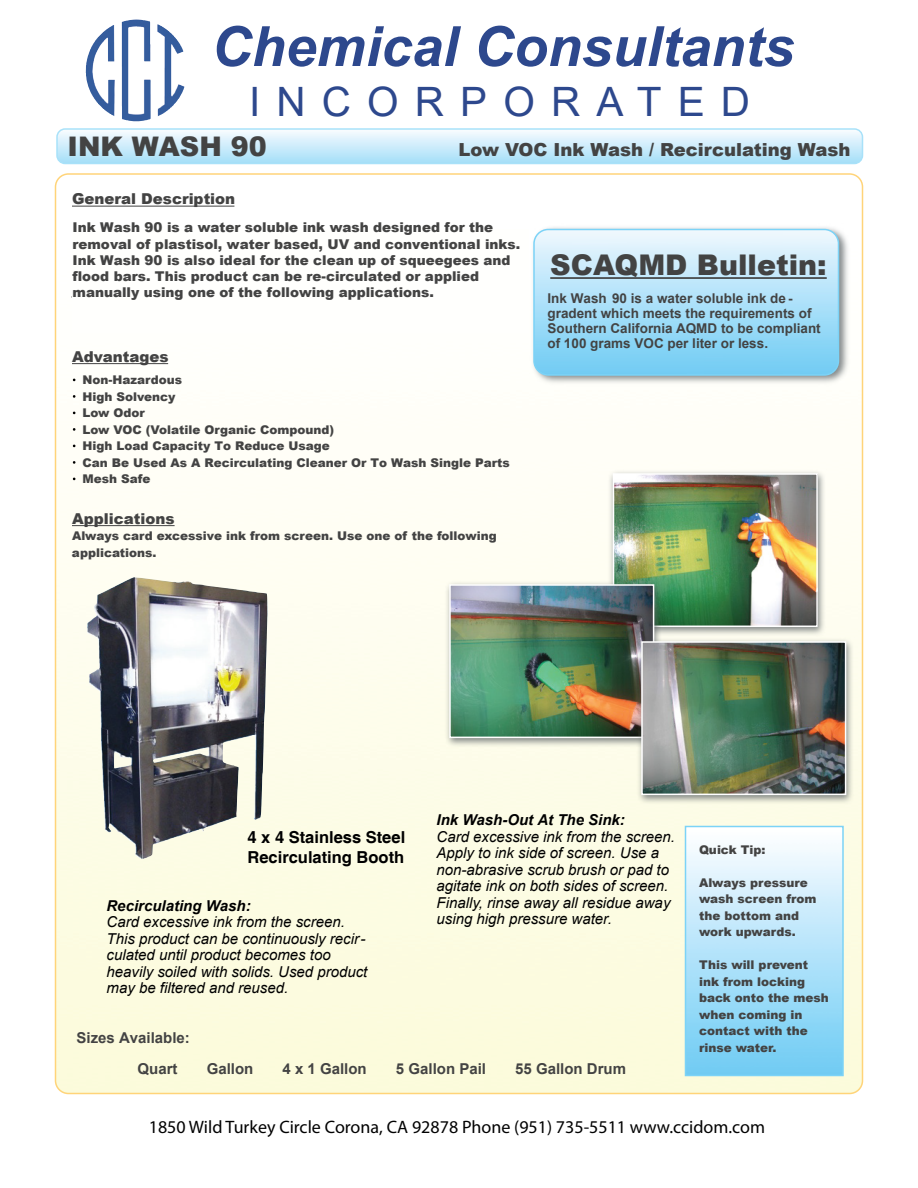
<style>
.page{position:relative;width:918px;height:1188px;background:#fff}
.page>*{position:absolute;margin:0;border:0;box-sizing:border-box;transform-origin:0 0}
.t1{font:italic 700 55.5px "Arial";color:#2d488d}
.t2{font:40.5px "Arial";letter-spacing:.4em;color:#2d488d}
.t3{font:900 28.5px "Arial";color:#434343}
.t4{font:900 27px "Arial";color:#434343}
.t5{font:18px "Myriad Pro";color:#020202}
.t6{font:900 18px "Arial";color:#434343}
.t7{font:700 16.5px/19.5px "Helvetica";color:#000}
.t8{font:italic 15px/16.5px "Arial";color:#000}
.t9{font:700 15px/31.5px "Arial";color:#434343}
.t10{font:900 15px "Arial";color:#434343}
.t11{font:italic 700 15px "Arial";color:#000}
.t12{font:900 13.5px/16.2px "Arial";color:#434343}
.t13{font:700 13.5px/15px "Arial";color:#434343}
.t14{font:900 12px/16.5px "Arial";color:#434343}
</style>
<div class="page">
<img style="left:56px;top:176px;width:806px;height:918px">
<div style="left:56px;top:128px;width:807px;height:36px;border:2px solid #7cd3f7;border-radius:8px"></div>
<hr style="left:72px;top:206px;width:162px;height:1px;background:#434343">
<hr style="left:72px;top:363px;width:96px;height:1px;background:#434343">
<hr style="left:72px;top:525px;width:103px;height:1px;background:#434343">
<img style="left:87px;top:578px;width:174px;height:281px">
<img style="left:530px;top:224px;width:322px;height:163px">
<img style="left:534px;top:230px;width:304px;height:145px">
<div style="left:533px;top:229px;width:306px;height:147px;border:2px solid #7cd3f7;border-radius:14px"></div>
<hr style="left:550px;top:277px;width:277px;height:2px;background:#434343">
<img style="left:608px;top:470px;width:218px;height:168px">
<img style="left:616px;top:476px;width:199px;height:148px">
<div style="left:613px;top:473px;width:205px;height:154px;border:2px solid #fff"></div>
<img style="left:444px;top:580px;width:219px;height:168px">
<img style="left:452px;top:587px;width:199px;height:148px">
<div style="left:449px;top:584px;width:205px;height:154px;border:2px solid #fff"></div>
<img style="left:636px;top:638px;width:219px;height:168px">
<img style="left:644px;top:644px;width:199px;height:148px">
<div style="left:641px;top:641px;width:205px;height:154px;border:2px solid #fff"></div>
<img style="left:688px;top:829px;width:153px;height:244px">
<div style="left:685px;top:826px;width:159px;height:250px;border:2px solid #7cd3f7"></div>
<img style="left:121px;top:20px;width:63px;height:102px">
<div style="left:72px;top:230px;width:457px;height:103px;background:#fffffd"></div>
<h1 class="t1" style="left:212px;top:10px;width:584px">Chemical Consultants</h1>
<h2 class="t2" style="left:249px;top:73px;width:503px">INCORPORATED</h2>
<h3 class="t4" style="left:68px;top:127px;width:201px">INK WASH 90</h3>
<h3 class="t6" style="left:458px;top:137px;width:394px">Low VOC Ink Wash / Recirculating Wash</h3>
<p class="t10" style="left:72px;top:188px;width:165px">General Description</p>
<p class="t12" style="left:72px;top:230px;width:443px;line-height:19.5px">INK WASH 90 is a water soluble INK WASH designed for the removal of plasti</p>
<p class="t12" style="left:73px;top:219px;width:449px">Ink Wash 90 is a water soluble ink wash designed for the removal of plastisol, water based, UV and conventional inks.<br>Ink Wash 90 is also ideal for the clean up of squeegees and flood bars. This product can be re-circulated or applied manually using one of the following applications.</p>
<h3 class="t3" style="left:550px;top:244px;width:278px">SCAQMD Bulletin:</h3>
<p class="t13" style="left:548px;top:291px;width:275px">Ink Wash 90 is a water soluble ink de - gradent which meets the requirements of Southern California AQMD to be compliant of 100 grams VOC per liter or less.</p>
<p class="t12" style="left:72px;top:249px;width:450px;line-height:19.5px;text-align:justify;text-indent:142px">l, water bas d, UV and conventional inks.<br>INK WASH 90 is also ideal for the clean up of squeegees and flood bars. This product can be re-circulated or applied</p>
<p class="t10" style="left:72px;top:345px;width:98px">Advantages</p>
<p class="t14" style="left:82px;top:371px;width:429px">Non-Hazardous<br>High Solvency<br>Low Odor<br>Low VOC (Volatile Organic Compound)<br>High Load Capacity To Reduce Usage<br>Can Be Used As A Recirculating Cleaner Or To Wash Single Parts<br>Mesh Safe</p>
<p class="t10" style="left:72px;top:507px;width:104px">Applications</p>
<p class="t14" style="left:72px;top:527px;width:426px">Always card excessive ink from screen. Use one of the following applications.</p>
<p class="t7" style="left:248px;top:828px;width:159px">4 x 4 Stainless Steel<br>Recirculating Booth</p>
<p class="t11" style="left:106px;top:895px;width:146px">Recirculating Wash:</p>
<p class="t8" style="left:107px;top:914px;width:262px">Card excessive ink from the screen.<br>This product can be continuously recir&shy;culated until product becomes too heavily soiled with solids. Used product may be filtered and reused.</p>
<p class="t11" style="left:437px;top:810px;width:190px">Ink Wash-Out At The Sink:</p>
<p class="t8" style="left:437px;top:828px;width:240px">Card excessive ink from the screen.<br>Apply to ink side of screen. Use a non-abrasive scrub brush or pad to agitate ink on both sides of screen.<br>Finally, rinse away all residue away using high pressure water.</p>
<p class="t9" style="left:138px;top:1022px;width:54px;text-indent:-61px">Sizes Available:<br>Quart</p>
<p class="t9" style="left:207px;top:1053px;width:48px">Gallon</p>
<p class="t9" style="left:283px;top:1053px;width:86px">4 x 1 Gallon</p>
<p class="t9" style="left:396px;top:1053px;width:92px">5 Gallon Pail</p>
<p class="t9" style="left:515px;top:1053px;width:112px">55 Gallon Drum</p>
<p class="t14" style="left:699px;top:841px;width:68px">Quick Tip:</p>
<p class="t14" style="left:699px;top:874px;width:119px">Always pressure wash screen from the bottom and work upwards.</p>
<p class="t14" style="left:699px;top:956px;width:131px">This will prevent ink from locking back onto the mesh when coming in contact with the rinse water.</p>
<h3 class="t5" style="left:149px;top:1115px;width:618px">1850 Wild Turkey Circle Corona, CA 92878 Phone (951) 735-5511 www.ccidom.com</h3>
</div>
